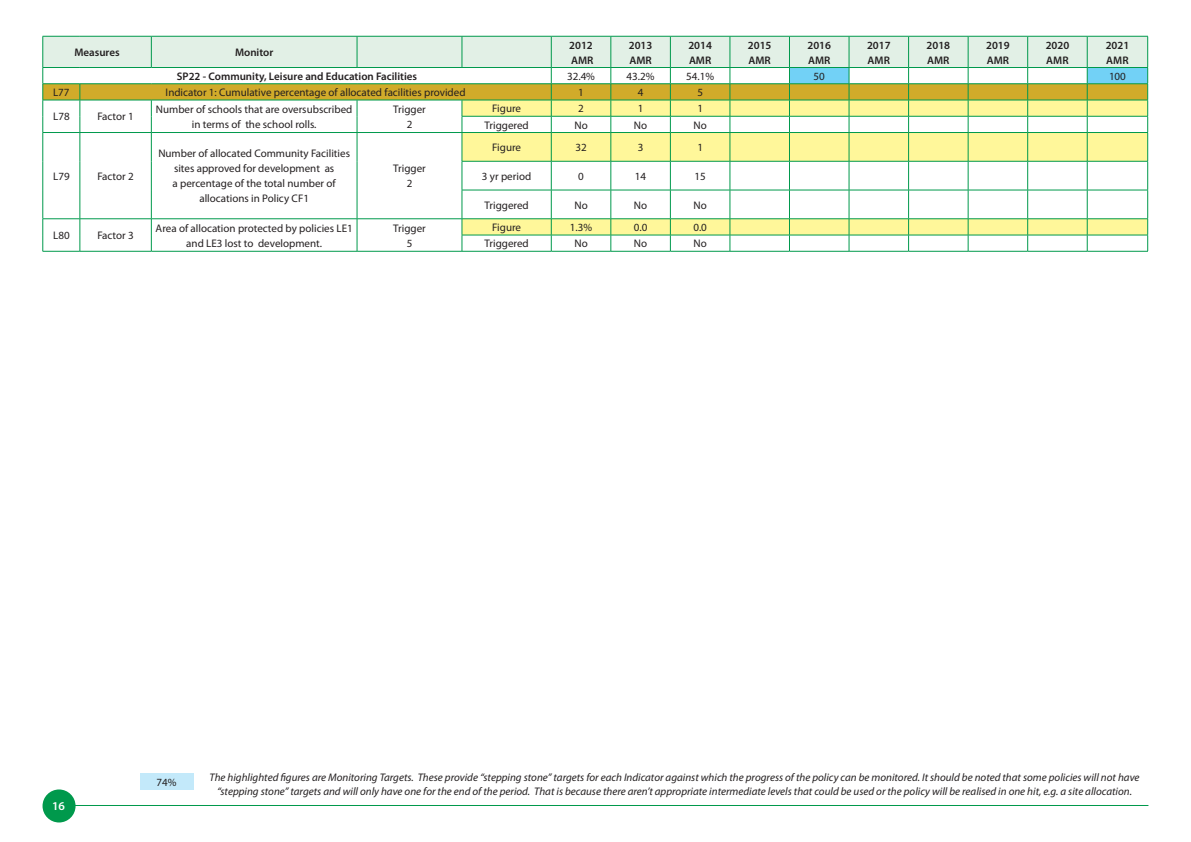
<style>
.page{position:relative;width:1191px;height:842px;background:#fff}
.page>*{position:absolute;margin:0;border:0;box-sizing:border-box;transform-origin:0 0}
.t1{font:600 12px "Myriad Pro";color:#fff}
.Table_Body__Centre{font:11px/15px "Myriad Pro";color:#231f20;text-align:center}
.Appendicies{font:italic 11px/13.2px "Myriad Pro";color:#231f20;text-align:center}
.Table_Head__Centre{font:600 11px/15px "Myriad Pro";color:#231f20}
.Appendicies-2{font:11px "Myriad Pro";color:#231f20}
</style>
<div class="page">
<hr style="left:59px;top:805px;width:1089px;height:1px;background:#00994c">
<div style="left:43px;top:789px;width:33px;height:33px;background:#00994c;border-radius:50%"></div>
<hr style="left:43px;top:251px;width:37px;height:1px;background:#00994c">
<hr style="left:80px;top:251px;width:71px;height:1px;background:#00994c">
<hr style="left:151px;top:251px;width:206px;height:1px;background:#00994c">
<hr style="left:357px;top:251px;width:105px;height:1px;background:#00994c">
<hr style="left:462px;top:251px;width:89px;height:1px;background:#00994c">
<hr style="left:551px;top:251px;width:60px;height:1px;background:#00994c">
<hr style="left:611px;top:251px;width:59px;height:1px;background:#00994c">
<hr style="left:670px;top:251px;width:60px;height:1px;background:#00994c">
<hr style="left:730px;top:251px;width:59px;height:1px;background:#00994c">
<hr style="left:789px;top:251px;width:60px;height:1px;background:#00994c">
<hr style="left:849px;top:251px;width:59px;height:1px;background:#00994c">
<hr style="left:908px;top:251px;width:60px;height:1px;background:#00994c">
<hr style="left:968px;top:251px;width:59px;height:1px;background:#00994c">
<hr style="left:1027px;top:251px;width:60px;height:1px;background:#00994c">
<hr style="left:1087px;top:251px;width:61px;height:1px;background:#00994c">
<svg style="left:43px;top:36px;width:1105px;height:215px"></svg>
<hr style="left:43px;top:100px;width:37px;height:1px;background:#00994c">
<hr style="left:80px;top:100px;width:71px;height:1px;background:#00994c">
<hr style="left:151px;top:100px;width:206px;height:1px;background:#00994c">
<hr style="left:357px;top:100px;width:105px;height:1px;background:#00994c">
<hr style="left:462px;top:100px;width:89px;height:1px;background:#00994c">
<div style="left:140px;top:773px;width:53px;height:17px;background:#c3e9fa"></div>
<p class="Table_Head__Centre" style="left:74px;top:45px;width:47px">Measures</p>
<p class="Table_Head__Centre" style="left:235px;top:45px;width:40px">Monitor</p>
<p class="Table_Head__Centre" style="left:569px;top:37px;width:26px">2012<br>AMR</p>
<p class="Table_Head__Centre" style="left:629px;top:37px;width:25px">2013<br>AMR</p>
<p class="Table_Head__Centre" style="left:688px;top:37px;width:25px">2014<br>AMR</p>
<p class="Table_Head__Centre" style="left:748px;top:37px;width:25px">2015<br>AMR</p>
<p class="Table_Head__Centre" style="left:807px;top:37px;width:25px">2016<br>AMR</p>
<p class="Table_Head__Centre" style="left:867px;top:37px;width:25px">2017<br>AMR</p>
<p class="Table_Head__Centre" style="left:926px;top:37px;width:25px">2018<br>AMR</p>
<p class="Table_Head__Centre" style="left:986px;top:37px;width:25px">2019<br>AMR</p>
<p class="Table_Head__Centre" style="left:1045px;top:37px;width:25px">2020<br>AMR</p>
<p class="Table_Head__Centre" style="left:1105px;top:37px;width:25px">2021<br>AMR</p>
<p class="Table_Head__Centre" style="left:177px;top:68px;width:242px">SP22 - Community, Leisure and Education Facilities</p>
<p class="Table_Body__Centre" style="left:567px;top:68px;width:29px">32.4%</p>
<p class="Table_Body__Centre" style="left:626px;top:68px;width:29px">43.2%</p>
<p class="Table_Body__Centre" style="left:686px;top:68px;width:29px">54.1%</p>
<p class="Table_Body__Centre" style="left:813px;top:68px;width:13px">50</p>
<p class="Table_Body__Centre" style="left:1109px;top:68px;width:18px">100</p>
<p class="Table_Body__Centre" style="left:53px;top:85px;width:18px">L77</p>
<p class="Table_Body__Centre" style="left:166px;top:85px;width:301px">Indicator 1: Cumulative percentage of allocated facilities provided</p>
<p class="Table_Body__Centre" style="left:578px;top:85px;width:7px">1</p>
<p class="Table_Body__Centre" style="left:638px;top:85px;width:7px">4</p>
<p class="Table_Body__Centre" style="left:697px;top:85px;width:7px">5</p>
<p class="Table_Body__Centre" style="left:53px;top:109px;width:18px">L78</p>
<p class="Table_Body__Centre" style="left:97px;top:109px;width:38px">Factor 1</p>
<p class="Table_Body__Centre" style="left:156px;top:102px;width:198px">Number of schools that are oversubscribed in terms of the school rolls.</p>
<p class="Table_Body__Centre" style="left:393px;top:102px;width:34px">Trigger</p>
<p class="Table_Body__Centre" style="left:492px;top:101px;width:30px">Figure</p>
<p class="Table_Body__Centre" style="left:578px;top:101px;width:7px">2</p>
<p class="Table_Body__Centre" style="left:638px;top:101px;width:7px">1</p>
<p class="Table_Body__Centre" style="left:697px;top:101px;width:7px">1</p>
<p class="Table_Body__Centre" style="left:484px;top:117px;width:46px">Triggered</p>
<p class="Table_Body__Centre" style="left:574px;top:117px;width:15px">No</p>
<p class="Table_Body__Centre" style="left:634px;top:117px;width:15px">No</p>
<p class="Table_Body__Centre" style="left:693px;top:117px;width:15px">No</p>
<p class="Table_Body__Centre" style="left:407px;top:117px;width:7px">2</p>
<p class="Table_Body__Centre" style="left:53px;top:168px;width:18px">L79</p>
<p class="Table_Body__Centre" style="left:97px;top:168px;width:38px">Factor 2</p>
<p class="Table_Body__Centre" style="left:158px;top:146px;width:193px">Number of allocated Community Facilities sites approved for development as<br>a percentage of the total number of allocations in Policy CF1</p>
<p class="Table_Body__Centre" style="left:393px;top:161px;width:34px">Trigger</p>
<p class="Table_Body__Centre" style="left:407px;top:176px;width:7px">2</p>
<p class="Table_Body__Centre" style="left:53px;top:228px;width:18px">L80</p>
<p class="Table_Body__Centre" style="left:97px;top:228px;width:38px">Factor 3</p>
<p class="Table_Body__Centre" style="left:156px;top:220px;width:198px">Area of allocation protected by policies LE1 and LE3 lost to development.</p>
<p class="Table_Body__Centre" style="left:393px;top:220px;width:34px">Trigger</p>
<p class="Table_Body__Centre" style="left:407px;top:235px;width:7px">5</p>
<p class="Table_Body__Centre" style="left:492px;top:140px;width:30px">Figure</p>
<p class="Table_Body__Centre" style="left:575px;top:140px;width:13px">32</p>
<p class="Table_Body__Centre" style="left:638px;top:140px;width:7px">3</p>
<p class="Table_Body__Centre" style="left:697px;top:140px;width:7px">1</p>
<p class="Table_Body__Centre" style="left:482px;top:168px;width:51px">3 yr period</p>
<p class="Table_Body__Centre" style="left:578px;top:168px;width:7px">0</p>
<p class="Table_Body__Centre" style="left:635px;top:168px;width:13px">14</p>
<p class="Table_Body__Centre" style="left:694px;top:168px;width:13px">15</p>
<p class="Table_Body__Centre" style="left:484px;top:197px;width:46px">Triggered</p>
<p class="Table_Body__Centre" style="left:574px;top:197px;width:15px">No</p>
<p class="Table_Body__Centre" style="left:634px;top:197px;width:15px">No</p>
<p class="Table_Body__Centre" style="left:693px;top:197px;width:15px">No</p>
<p class="Table_Body__Centre" style="left:492px;top:220px;width:30px">Figure</p>
<p class="Table_Body__Centre" style="left:570px;top:220px;width:24px">1.3%</p>
<p class="Table_Body__Centre" style="left:634px;top:220px;width:15px">0.0</p>
<p class="Table_Body__Centre" style="left:693px;top:220px;width:15px">0.0</p>
<p class="Table_Body__Centre" style="left:484px;top:236px;width:46px">Triggered</p>
<p class="Table_Body__Centre" style="left:574px;top:236px;width:15px">No</p>
<p class="Table_Body__Centre" style="left:634px;top:236px;width:15px">No</p>
<p class="Table_Body__Centre" style="left:693px;top:236px;width:15px">No</p>
<p class="t1" style="left:52px;top:799px;width:14px">16</p>
<p class="Appendicies-2" style="left:157px;top:775px;width:21px">74%</p>
<p class="Appendicies" style="left:209px;top:771px;width:931px">The highlighted figures are Monitoring Targets. These provide “stepping stone” targets for each Indicator against which the progress of the policy can be monitored. It should be noted that some policies will not have “stepping stone” targets and will only have one for the end of the period. That is because there aren’t appropriate intermediate levels that could be used or the policy will be realised in one hit, e.g. a site allocation.</p>
</div>
